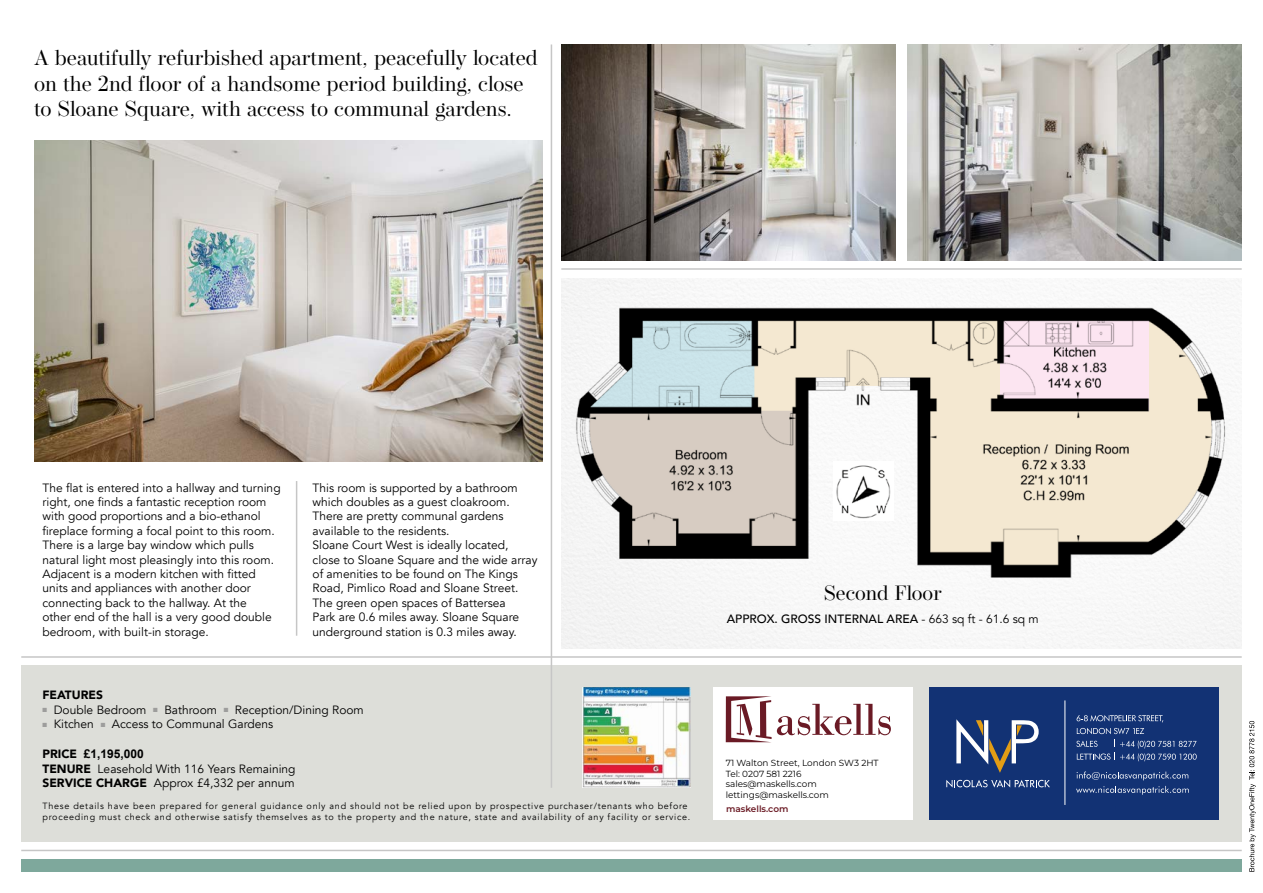
<style>
.page{position:relative;width:1263px;height:893px;background:#fff}
.page>*{position:absolute;margin:0;border:0;box-sizing:border-box;transform-origin:0 0}
.t1{font:21.3px/25.7px "Operetta 12";color:#000}
.t2{font:20.55px "Operetta 12";color:#000}
.t3{font:12px/14.4px "Avenir";color:#000}
.t4{font:500 12px "Avenir";color:#000}
.t5{font:700 12px "Arial";color:#000}
.t6{font:900 12px "Avenir";color:#000}
.t7{font:9px/10.8px "Avenir";letter-spacing:.08em;color:#000}
.t8{font:8.85px/10.6px "Montserrat";color:#000}
.t9{font:600 8.85px "Montserrat";color:#6b1b25}
.s1{color:#9d9d9c}
.s2{font-family:"Avenir";font-weight:900}
.s3{font-weight:900}
.s4{font-weight:400}
</style>
<div class="page">
<div style="left:21px;top:859px;width:1221px;height:13px;background:#7ea89c"></div>
<div style="left:21px;top:665px;width:1221px;height:177px;background:#ddded9"></div>
<hr style="left:21px;top:850px;width:1221px;height:1px;background:#c6c6c6">
<hr style="left:21px;top:656px;width:1221px;height:2px;background:#c6c6c6">
<hr style="left:561px;top:268px;width:681px;height:2px;background:#c6c6c6">
<svg style="left:1249px;top:721px;width:7px;height:151px"></svg>
<div style="left:929px;top:687px;width:289px;height:133px;background:#123274"></div>
<svg style="left:1076px;top:715px;width:87px;height:7px"></svg>
<svg style="left:1077px;top:728px;width:67px;height:6px"></svg>
<svg style="left:1076px;top:740px;width:121px;height:21px"></svg>
<svg style="left:1077px;top:771px;width:111px;height:9px"></svg>
<svg style="left:1076px;top:786px;width:113px;height:9px"></svg>
<hr style="left:1064px;top:700px;width:1px;height:105px;background:#fff">
<svg style="left:946px;top:780px;width:104px;height:7px"></svg>
<svg style="left:956px;top:719px;width:83px;height:54px"></svg>
<div style="left:713px;top:687px;width:200px;height:133px;background:#fff"></div>
<svg style="left:777px;top:704px;width:114px;height:31px"></svg>
<svg style="left:726px;top:696px;width:45px;height:46px"></svg>
<img style="left:582px;top:687px;width:108px;height:100px">
<hr style="left:551px;top:44px;width:1px;height:744px;background:#c6c6c6">
<hr style="left:296px;top:481px;width:1px;height:155px;background:#c6c6c6">
<img style="left:561px;top:44px;width:334px;height:216px">
<img style="left:908px;top:44px;width:334px;height:216px">
<img style="left:34px;top:140px;width:509px;height:321px">
<img style="left:568px;top:297px;width:661px;height:287px">
<svg style="left:584px;top:313px;width:218px;height:239px;background:#b4b3ae"></svg>
<img style="left:834px;top:462px;width:59px;height:59px">
<h1 class="t1" style="left:34px;top:45px;width:505px">A beautifully refurbished apartment, peacefully located on the 2nd floor of a handsome period building, close to Sloane Square, with access to communal gardens.</h1>
<p class="t3" style="left:43px;top:480px;width:240px">The flat is entered into a hallway and turning right, one finds a fantastic reception room with good proportions and a bio-ethanol fireplace forming a focal point to this room.<br>There is a large bay window which pulls natural light most pleasingly into this room.<br>Adjacent is a modern kitchen with fitted units and appliances with another door connecting back to the hallway. At the<br>other end of the hall is a very good double bedroom, with built-in storage.</p>
<p class="t3" style="left:313px;top:480px;width:226px">This room is supported by a bathroom which doubles as a guest cloakroom.<br>There are pretty communal gardens available to the residents.<br>Sloane Court West is ideally located, close to Sloane Square and the wide array of amenities to be found on The Kings Road, Pimlico Road and Sloane Street.<br>The green open spaces of Battersea<br>Park are 0.6 miles away. Sloane Square underground station is 0.3 miles away.</p>
<p class="t6" style="left:43px;top:685px;width:62px">FEATURES</p>
<p class="t3" style="left:43px;top:702px;width:323px"><span class="s1">■</span> Double Bedroom <span class="s1">■</span> Bathroom <span class="s1">■</span> Reception/Dining Room</p>
<p class="t3" style="left:43px;top:717px;width:232px"><span class="s1">■</span> Kitchen <span class="s1">■</span> Access to Communal Gardens</p>
<p class="t5" style="left:43px;top:745px;width:103px"><span class="s2">PRICE</span> £1,195,000</p>
<p class="t3" style="left:43px;top:761px;width:255px"><span class="s3">TENURE</span> Leasehold With 116 Years Remaining<br><span class="s3">SERVICE CHARGE</span> Approx £4,332 per annum</p>
<p class="t7" style="left:43px;top:801px;width:649px">These details have been prepared for general guidance only and should not be relied upon by prospective purchaser/tenants who before proceeding must check and otherwise satisfy themselves as to the property and the nature, state and availability of any facility or service.</p>
<h2 class="t2" style="left:824px;top:581px;width:119px">Second Floor</h2>
<p class="t4" style="left:727px;top:608px;width:314px">APPROX. GROSS INTERNAL AREA <span class="s4">- 663 sq ft - 61.6 sq m</span></p>
<p class="t8" style="left:726px;top:757px;width:154px">71 Walton Street, London SW3 2HT<br>Tel: 0207 581 2216 sales@maskells.com lettings@maskells.com</p>
<p class="t9" style="left:726px;top:802px;width:64px">maskells.com</p>
</div>
